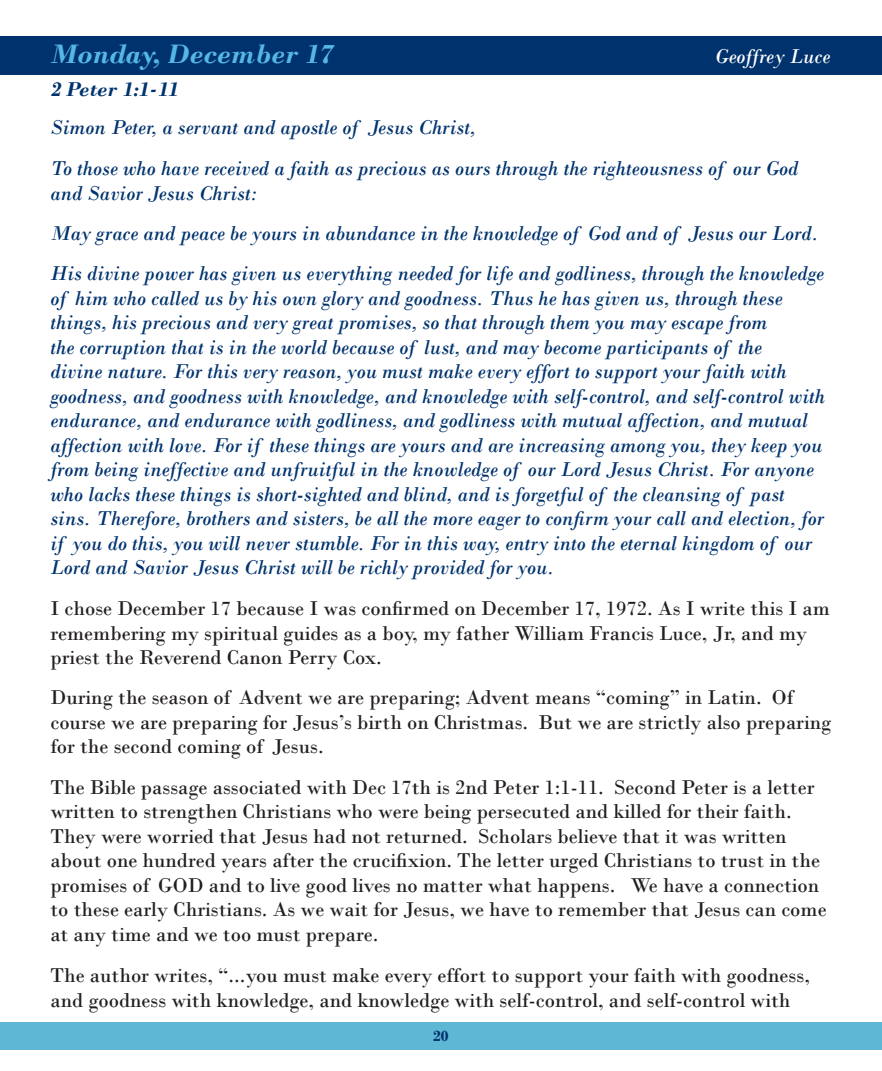
<style>
.page{position:relative;width:882px;height:1071px;background:#fff}
.page>*{position:absolute;margin:0;border:0;box-sizing:border-box;transform-origin:0 0}
.Body{font:italic 700 28px "Bodoni";color:#56b7e7}
.scripture{font:italic 21px/24.5px "Bodoni";color:#00336e}
.Body-2{font:21px/24.7px "Bodoni";color:#231f20}
.Body-3{font:italic 21px "Bodoni";color:#fff}
.Body-4{font:italic 700 21px "Bodoni";color:#00336e}
.t1{font:700 15.75px "Bodoni";color:#00336e}
</style>
<div class="page">
<div style="left:0;top:1022px;width:882px;height:27px;background:#5eb7d5"></div>
<div style="left:0;top:36px;width:882px;height:39px;background:#00336e"></div>
<p class="Body" style="left:50px;top:38px;width:284px">Monday, December 17</p>
<p class="Body-3" style="left:715px;top:44px;width:117px">Geoffrey Luce</p>
<p class="Body-4" style="left:50px;top:76px;width:130px">2 Peter 1:1-11</p>
<p class="scripture" style="left:50px;top:115px;width:427px">Simon Peter, a servant and apostle of Jesus Christ,</p>
<p class="scripture" style="left:50px;top:156px;width:750px">To those who have received a faith as precious as ours through the righteousness of our God and Savior Jesus Christ:</p>
<p class="scripture" style="left:50px;top:221px;width:770px">May grace and peace be yours in abundance in the knowledge of God and of Jesus our Lord.</p>
<p class="scripture" style="left:50px;top:261px;width:776px">His divine power has given us everything needed for life and godliness, through the knowledge of him who called us by his own glory and goodness. Thus he has given us, through these things, his precious and very great promises, so that through them you may escape from<br>the corruption that is in the world because of lust, and may become participants of the<br>divine nature. For this very reason, you must make every effort to support your faith with goodness, and goodness with knowledge, and knowledge with self-control, and self-control with endurance, and endurance with godliness, and godliness with mutual affection, and mutual affection with love. For if these things are yours and are increasing among you, they keep you from being ineffective and unfruitful in the knowledge of our Lord Jesus Christ. For anyone who lacks these things is short-sighted and blind, and is forgetful of the cleansing of past sins. Therefore, brothers and sisters, be all the more eager to confirm your call and election, for if you do this, you will never stumble. For in this way, entry into the eternal kingdom of our Lord and Savior Jesus Christ will be richly provided for you.</p>
<p class="Body-2" style="left:50px;top:596px;width:781px">I chose December 17 because I was confirmed on December 17, 1972. As I write this I am remembering my spiritual guides as a boy, my father William Francis Luce, Jr, and my priest the Reverend Canon Perry Cox.</p>
<p class="Body-2" style="left:50px;top:685px;width:783px">During the season of Advent we are preparing; Advent means “coming” in Latin. Of course we are preparing for Jesus’s birth on Christmas. But we are strictly also preparing for the second coming of Jesus.</p>
<p class="Body-2" style="left:50px;top:774px;width:778px">The Bible passage associated with Dec 17th is 2nd Peter 1:1-11. Second Peter is a letter written to strengthen Christians who were being persecuted and killed for their faith.<br>They were worried that Jesus had not returned. Scholars believe that it was written about one hundred years after the crucifixion. The letter urged Christians to trust in the promises of GOD and to live good lives no matter what happens. We have a connection to these early Christians. As we wait for Jesus, we have to remember that Jesus can come at any time and we too must prepare.</p>
<p class="Body-2" style="left:50px;top:963px;width:761px;line-height:25.2px">The author writes, “...you must make every effort to support your faith with goodness, and goodness with knowledge, and knowledge with self-control, and self-control with</p>
<p class="t1" style="left:433px;top:1026px;width:17px">20</p>
</div>
